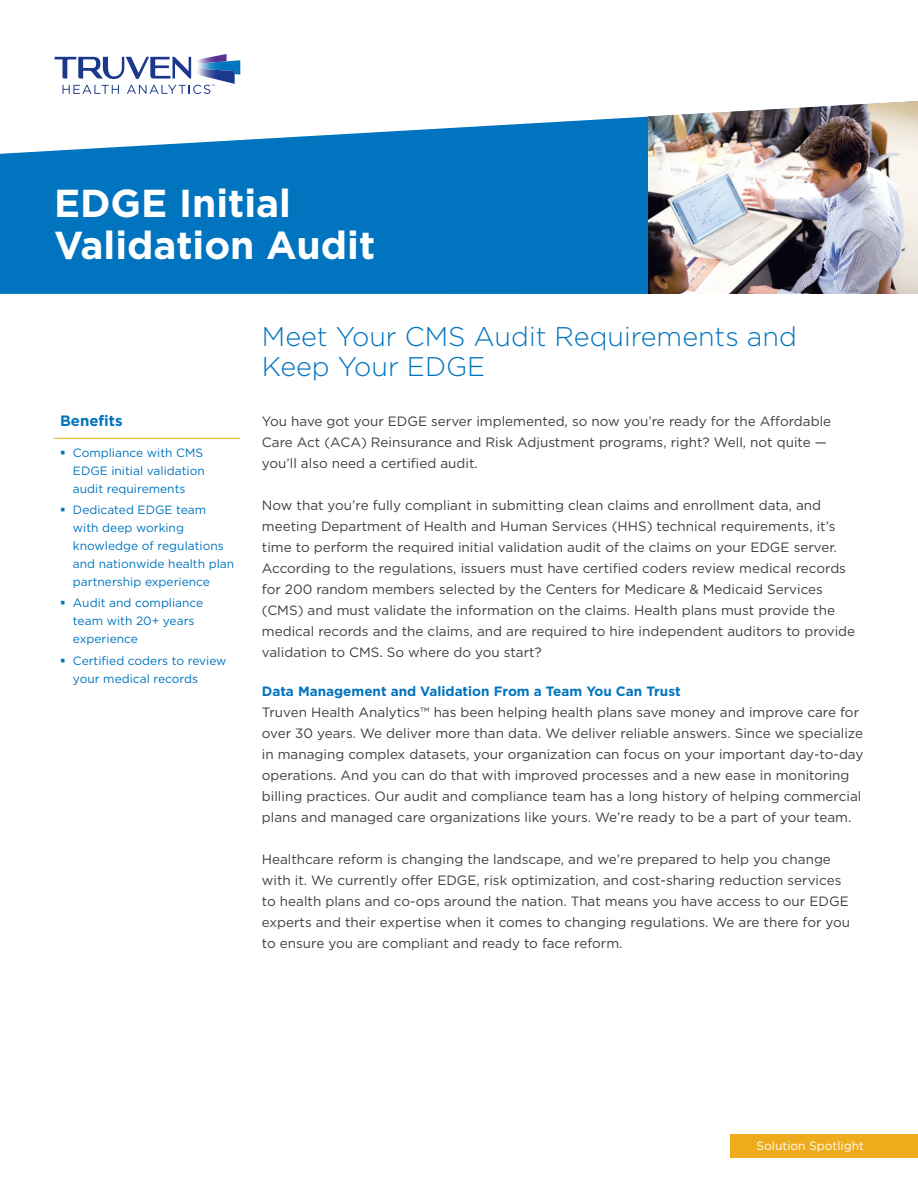
<style>
.page{position:relative;width:918px;height:1188px;background:#fff}
.page>*{position:absolute;margin:0;border:0;box-sizing:border-box;transform-origin:0 0}
.Incline_Copy{font:700 39px/42px "Gotham";color:#fff}
.Headline{font:300 27px/30px "Gotham";color:#0074be}
.sidebar_header{font:700 15px "Gotham";color:#0074be}
.body_copy{font:13.5px/21px "Gotham";color:#3e3e3f}
.subhead_1st_level{font:700 13.5px "Gotham";color:#0074be}
.t1{font:12px/18px "Gotham";color:#0074be}
.Descriptor_Bar{font:12px "Gotham";color:#fff}
</style>
<div class="page">
<div style="left:730px;top:1134px;width:188px;height:23px;background:#eeac1d"></div>
<svg style="left:55px;top:54px;width:185px;height:40px"></svg>
<svg style="left:0;top:116px;width:648px;height:178px;background:#1b83c5"></svg>
<img style="left:648px;top:101px;width:270px;height:193px">
<hr style="left:54px;top:438px;width:186px;height:1px;background:#eeac1d">
<p class="Incline_Copy" style="left:54px;top:182px;width:323px">EDGE Initial<br>Validation Audit</p>
<p class="sidebar_header" style="left:60px;top:411px;width:64px">Benefits</p>
<p class="t1" style="left:73px;top:443px;width:133px">Compliance with CMS<br>EDGE initial validation audit requirements</p>
<p class="t1" style="left:73px;top:500px;width:163px">Dedicated EDGE team with deep working knowledge of regulations and nationwide health plan partnership experience</p>
<p class="t1" style="left:73px;top:594px;width:132px">Audit and compliance team with 20+ years experience</p>
<p class="t1" style="left:73px;top:651px;width:155px">Certified coders to review your medical records</p>
<p class="Headline" style="left:262px;top:320px;width:536px">Meet Your CMS Audit Requirements and<br>Keep Your EDGE</p>
<p class="body_copy" style="left:262px;top:410px;width:571px">You have got your EDGE server implemented, so now you’re ready for the Affordable<br>Care Act (ACA) Reinsurance and Risk Adjustment programs, right? Well, not quite — you’ll also need a certified audit.</p>
<p class="body_copy" style="left:262px;top:494px;width:595px">Now that you’re fully compliant in submitting clean claims and enrollment data, and meeting Department of Health and Human Services (HHS) technical requirements, it’s time to perform the required initial validation audit of the claims on your EDGE server.<br>According to the regulations, issuers must have certified coders review medical records for 200 random members selected by the Centers for Medicare &amp; Medicaid Services (CMS) and must validate the information on the claims. Health plans must provide the medical records and the claims, and are required to hire independent auditors to provide validation to CMS. So where do you start?</p>
<p class="subhead_1st_level" style="left:262px;top:682px;width:420px">Data Management and Validation From a Team You Can Trust</p>
<p class="body_copy" style="left:262px;top:701px;width:603px">Truven Health Analytics™ has been helping health plans save money and improve care for over 30 years. We deliver more than data. We deliver reliable answers. Since we specialize in managing complex datasets, your organization can focus on your important day-to-day operations. And you can do that with improved processes and a new ease in monitoring billing practices. Our audit and compliance team has a long history of helping commercial plans and managed care organizations like yours. We’re ready to be a part of your team.</p>
<p class="body_copy" style="left:262px;top:848px;width:590px">Healthcare reform is changing the landscape, and we’re prepared to help you change with it. We currently offer EDGE, risk optimization, and cost-sharing reduction services to health plans and co-ops around the nation. That means you have access to our EDGE experts and their expertise when it comes to changing regulations. We are there for you to ensure you are compliant and ready to face reform.</p>
<p class="Descriptor_Bar" style="left:757px;top:1138px;width:109px">Solution Spotlight</p>
</div>
